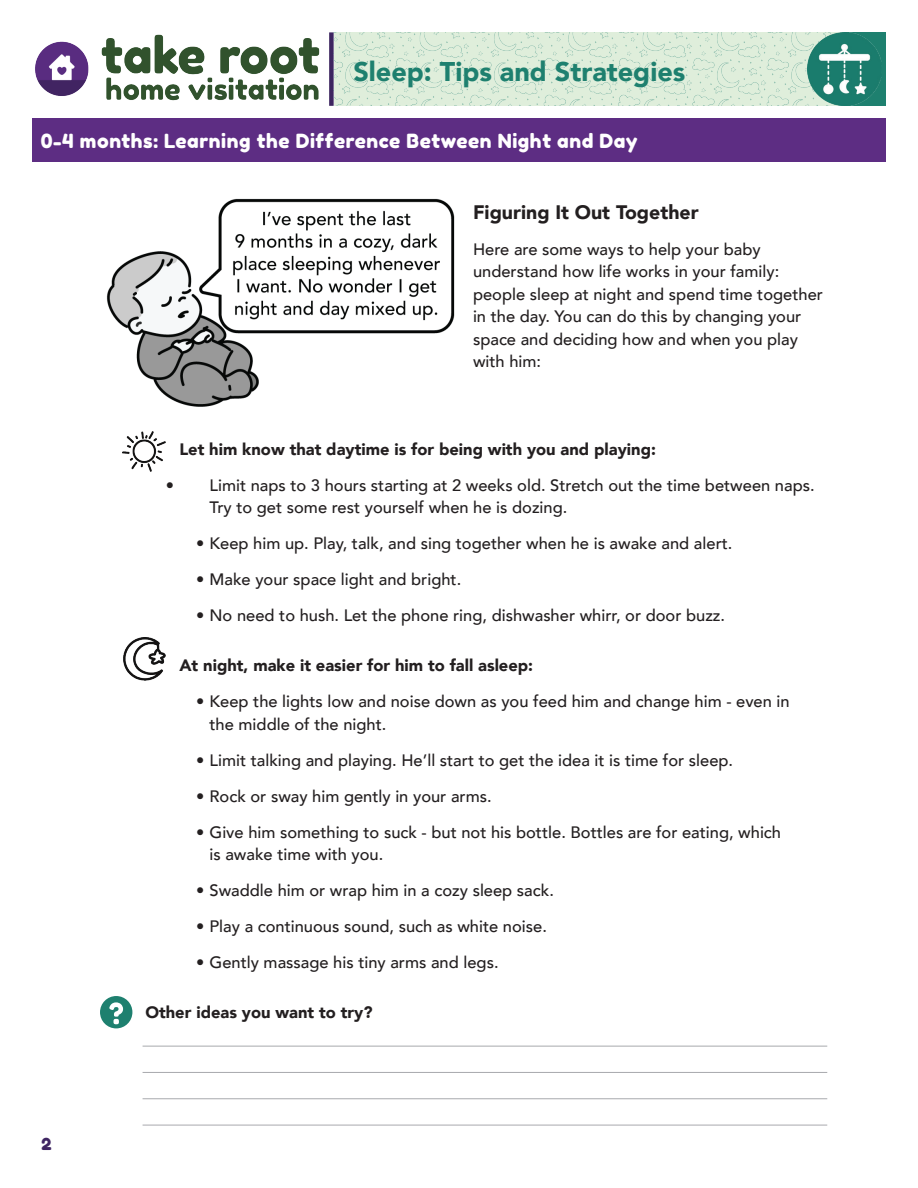
<style>
.page{position:relative;width:918px;height:1188px;background:#fff}
.page>*{position:absolute;margin:0;border:0;box-sizing:border-box;transform-origin:0 0}
.t1{font:900 27px "Avenir";color:#1e806f}
.t2{font:19.5px "Fredoka One";letter-spacing:.03em;color:#fff}
.t3{font:900 19.5px "Avenir";color:#231f20}
.t4{font:500 16.5px/22.5px "Avenir";color:#231f20}
.t5{font:900 16.5px "Avenir";color:#231f20}
.t6{font:16.5px "Fredoka One";color:#3f2562}
</style>
<div class="page">
<div style="left:329px;top:35px;width:5px;height:69px;background:#3d2560"></div>
<img style="left:35px;top:34px;width:285px;height:67px">
<img style="left:334px;top:32px;width:474px;height:74px">
<div style="left:845px;top:32px;width:41px;height:74px;background:#1e806f"></div>
<img style="left:808px;top:32px;width:73px;height:74px">
<div style="left:32px;top:119px;width:854px;height:43px;background:#5d2d83"></div>
<img style="left:106px;top:198px;width:349px;height:209px">
<div style="left:100px;top:996px;width:32px;height:32px;background:#1e806f;border-radius:50%"></div>
<svg style="left:109px;top:1002px;width:14px;height:22px"></svg>
<hr style="left:143px;top:1125px;width:684px;height:1px;background:#a8a9ad">
<hr style="left:143px;top:1046px;width:684px;height:1px;background:#a8a9ad">
<hr style="left:143px;top:1072px;width:684px;height:1px;background:#a8a9ad">
<hr style="left:143px;top:1098px;width:684px;height:1px;background:#a8a9ad">
<img style="left:123px;top:431px;width:43px;height:41px">
<img style="left:123px;top:638px;width:42px;height:43px">
<h1 class="t1" style="left:353px;top:48px;width:334px">Sleep: Tips and Strategies</h1>
<p class="t2" style="left:41px;top:129px;width:598px">0-4 months: Learning the Difference Between Night and Day</p>
<p class="t3" style="left:473px;top:195px;width:227px">Figuring It Out Together</p>
<p class="t4" style="left:473px;top:237px;width:351px">Here are some ways to help your baby understand how life works in your family: people sleep at night and spend time together in the day. You can do this by changing your space and deciding how and when you play with him:</p>
<p class="t6" style="left:42px;top:1134px;width:12px">2</p>
<p class="t5" style="left:179px;top:435px;width:478px">Let him know that daytime is for being with you and playing:</p>
<p class="t4" style="left:210px;top:473px;width:607px;text-indent:-44px">• Limit naps to 3 hours starting at 2 weeks old. Stretch out the time between naps.<br>Try to get some rest yourself when he is dozing.</p>
<p class="t4" style="left:196px;top:532px;width:538px">• Keep him up. Play, talk, and sing together when he is awake and alert.</p>
<p class="t4" style="left:196px;top:568px;width:267px">• Make your space light and bright.</p>
<p class="t4" style="left:196px;top:604px;width:531px">• No need to hush. Let the phone ring, dishwasher whirr, or door buzz.</p>
<p class="t5" style="left:179px;top:651px;width:355px">At night, make it easier for him to fall asleep:</p>
<p class="t4" style="left:210px;top:689px;width:582px;text-indent:-13px">• Keep the lights low and noise down as you feed him and change him - even in the middle of the night.</p>
<p class="t4" style="left:196px;top:748px;width:539px">• Limit talking and playing. He’ll start to get the idea it is time for sleep.</p>
<p class="t4" style="left:196px;top:784px;width:297px">• Rock or sway him gently in your arms.</p>
<p class="t4" style="left:210px;top:820px;width:573px;text-indent:-13px">• Give him something to suck - but not his bottle. Bottles are for eating, which is awake time with you.</p>
<p class="t4" style="left:196px;top:878px;width:359px">• Swaddle him or wrap him in a cozy sleep sack.</p>
<p class="t4" style="left:196px;top:914px;width:352px">• Play a continuous sound, such as white noise.</p>
<p class="t4" style="left:196px;top:950px;width:304px">• Gently massage his tiny arms and legs.</p>
<p class="t5" style="left:145px;top:998px;width:229px">Other ideas you want to try?</p>
</div>
